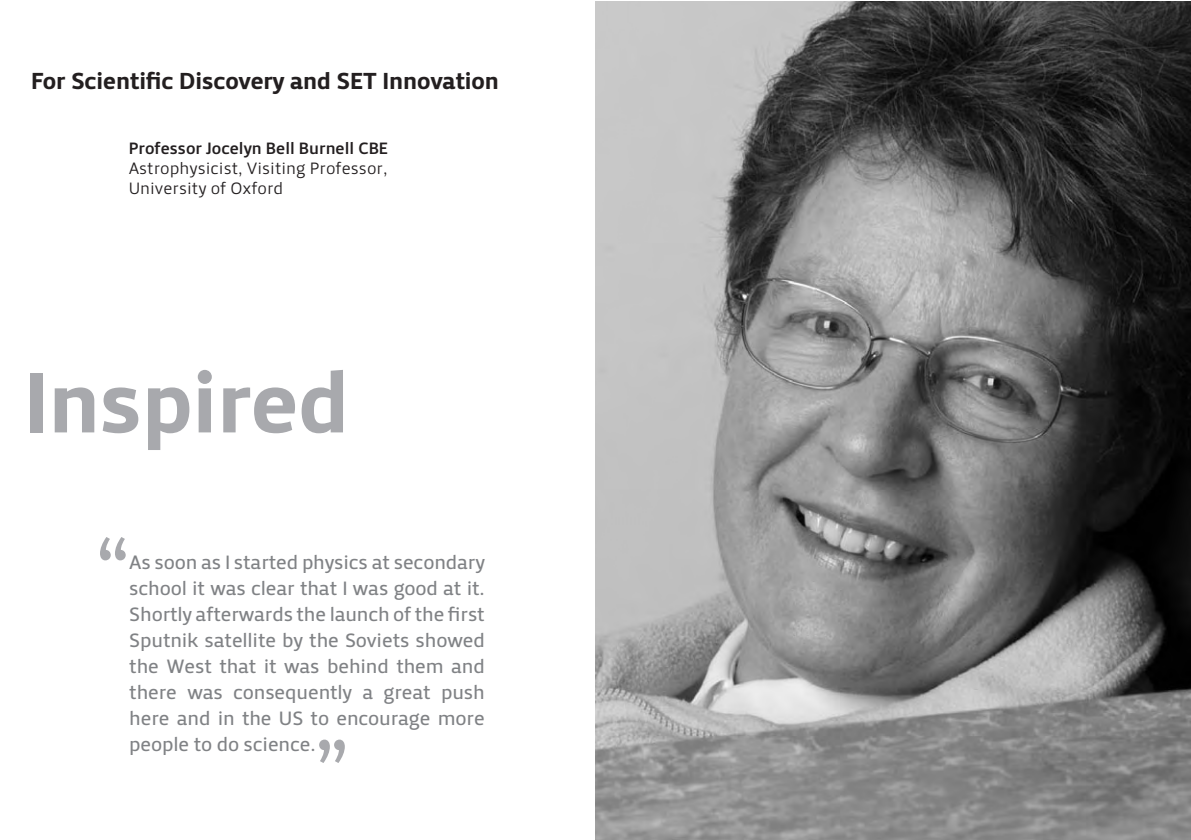
<style>
.page{position:relative;width:1191px;height:840px;background:#fff}
.page>*{position:absolute;margin:0;border:0;box-sizing:border-box;transform-origin:0 0}
.t1{font:88px "Priva Four Pro";color:#a8a9ad}
.t2{font:88px "Priva Two Pro";color:#a8a9ad}
.t3{font:24px "Priva Four Pro";color:#231f20}
.t4{font:20px/26px "Priva Two Pro";letter-spacing:-.01em;color:#808285;text-align:justify}
.t5{font:17px/20px "Priva One Pro";color:#231f20}
.t6{font:17px "Priva Three Pro";color:#231f20}
</style>
<div class="page">
<img style="left:595px;top:1px;width:595px;height:838px">
<p class="t3" style="left:31px;top:65px;width:469px">For Scientific Discovery and SET Innovation</p>
<p class="t6" style="left:129px;top:137px;width:261px">Professor Jocelyn Bell Burnell CBE</p>
<p class="t5" style="left:129px;top:158px;width:260px">Astrophysicist, Visiting Professor,<br>University of Oxford</p>
<h1 class="t1" style="left:24px;top:346px;width:327px">Inspired</h1>
<h1 class="t2" style="left:94px;top:514px;width:40px">“</h1>
<p class="t4" style="left:129px;top:549px;width:357px">As soon as I started physics at secondary school it was clear that I was good at it.<br>Shortly afterwards the launch of the first Sputnik satellite by the Soviets showed the West that it was behind them and there was consequently a great push here and in the US to encourage more people to do science.</p>
<h1 class="t2" style="left:313px;top:715px;width:40px">”</h1>
</div>
